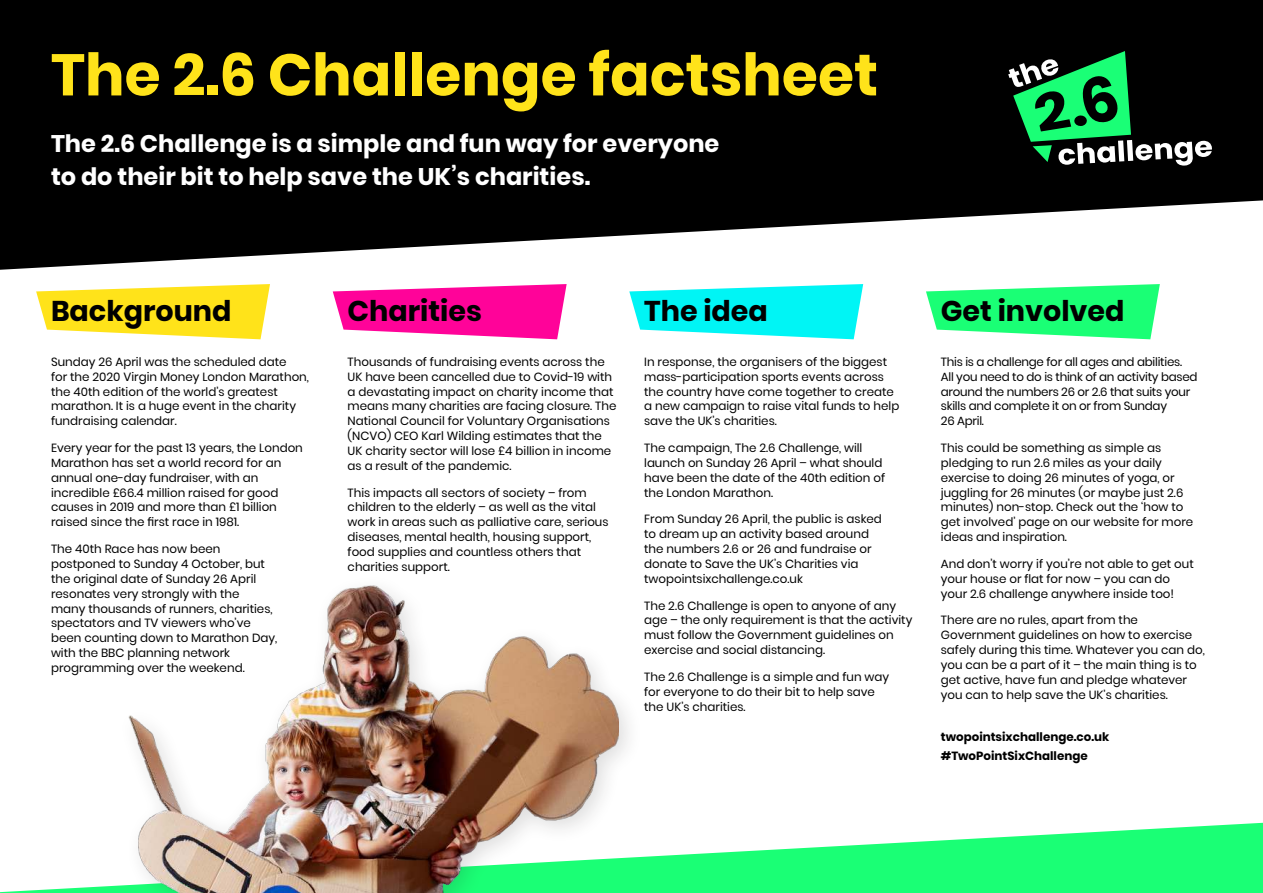
<style>
.page{position:relative;width:1263px;height:893px;background:#fff}
.page>*{position:absolute;margin:0;border:0;box-sizing:border-box;transform-origin:0 0}
.t1{font:700 58.5px "Poppins";color:#ffe31a}
.t2{font:700 28.5px "Poppins";color:#000}
.t3{font:700 24px/33px "Poppins";color:#fff}
.t4{font:11.85px/14.9px "Poppins";color:#000}
.t5{font:11.85px/14.9px "Poppins";letter-spacing:-.02em;color:#000}
.t6{font:700 11.85px/19.5px "Poppins";color:#000}
</style>
<div class="page">
<svg style="left:0;top:823px;width:1263px;height:70px;fill:#1aff75"></svg>
<svg style="left:0;top:0;width:1263px;height:270px;background:#232323"></svg>
<svg style="left:36px;top:284px;width:234px;height:55px"></svg>
<svg style="left:629px;top:284px;width:234px;height:55px"></svg>
<svg style="left:333px;top:284px;width:234px;height:55px"></svg>
<svg style="left:1008px;top:51px;width:204px;height:115px;background:#1d5433"></svg>
<svg style="left:926px;top:284px;width:234px;height:55px"></svg>
<div style="left:118px;top:573px;width:525px;height:320px;background:#221f1f;opacity:.15"></div>
<img style="left:128px;top:583px;width:491px;height:310px">
<h1 class="t1" style="left:51px;top:46px;width:829px">The 2.6 Challenge factsheet</h1>
<h3 class="t3" style="left:51px;top:129px;width:670px">The 2.6 Challenge is a simple and fun way for everyone to do their bit to help save the UK’s charities.</h3>
<h2 class="t2" style="left:51px;top:297px;width:182px">Background</h2>
<p class="t4" style="left:51px;top:354px;width:259px">Sunday 26 April was the scheduled date<br>for the 2020 Virgin Money London Marathon, the 40th edition of the world’s greatest marathon. It is a huge event in the charity fundraising calendar.</p>
<p class="t4" style="left:51px;top:440px;width:253px">Every year for the past 13 years, the London Marathon has set a world record for an annual one-day fundraiser, with an incredible £66.4 million raised for good causes in 2019 and more than £1 billion raised since the first race in 1981.</p>
<p class="t4" style="left:51px;top:541px;width:228px">The 40th Race has now been postponed to Sunday 4 October, but the original date of Sunday 26 April resonates very strongly with the<br>many thousands of runners, charities, spectators and TV viewers who’ve been counting down to Marathon Day, with the BBC planning network programming over the weekend.</p>
<h2 class="t2" style="left:348px;top:297px;width:136px">Charities</h2>
<p class="t4" style="left:348px;top:354px;width:270px">Thousands of fundraising events across the UK have been cancelled due to Covid-19 with a devastating impact on charity income that means many charities are facing closure. The National Council for Voluntary Organisations (NCVO) CEO Karl Wilding estimates that the UK charity sector will lose £4 billion in income as a result of the pandemic.</p>
<p class="t4" style="left:348px;top:485px;width:262px">This impacts all sectors of society – from children to the elderly – as well as the vital work in areas such as palliative care, serious diseases, mental health, housing support, food supplies and countless others that charities support.</p>
<h2 class="t2" style="left:644px;top:297px;width:125px">The idea</h2>
<p class="t4" style="left:644px;top:354px;width:257px">In response, the organisers of the biggest mass-participation sports events across the country have come together to create a new campaign to raise vital funds to help save the UK’s charities.</p>
<p class="t4" style="left:644px;top:440px;width:242px">The campaign, The 2.6 Challenge, will launch on Sunday 26 April – what should have been the date of the 40th edition of the London Marathon.</p>
<p class="t4" style="left:644px;top:512px;width:239px">From Sunday 26 April, the public is asked to dream up an activity based around the numbers 2.6 or 26 and fundraise or donate to Save the UK’s Charities via twopointsixchallenge.co.uk</p>
<p class="t4" style="left:644px;top:598px;width:270px">The 2.6 Challenge is open to anyone of any age – the only requirement is that the activity must follow the Government guidelines on exercise and social distancing.</p>
<p class="t4" style="left:644px;top:669px;width:247px">The 2.6 Challenge is a simple and fun way for everyone to do their bit to help save the UK’s charities.</p>
<h2 class="t2" style="left:941px;top:297px;width:185px">Get involved</h2>
<p class="t5" style="left:941px;top:354px;width:258px">This is a challenge for all ages and abilities.<br>All you need to do is think of an activity based around the numbers 26 or 2.6 that suits your skills and complete it on or from Sunday<br>26 April.</p>
<p class="t4" style="left:941px;top:440px;width:254px">This could be something as simple as pledging to run 2.6 miles as your daily exercise to doing 26 minutes of yoga, or juggling for 26 minutes (or maybe just 2.6 minutes) non-stop. Check out the ‘how to get involved’ page on our website for more ideas and inspiration.</p>
<p class="t4" style="left:941px;top:556px;width:254px">And don’t worry if you’re not able to get out your house or flat for now – you can do your 2.6 challenge anywhere inside too!</p>
<p class="t4" style="left:941px;top:613px;width:265px">There are no rules, apart from the Government guidelines on how to exercise safely during this time. Whatever you can do, you can be a part of it – the main thing is to get active, have fun and pledge whatever you can to help save the UK’s charities.</p>
<p class="t6" style="left:941px;top:727px;width:170px">twopointsixchallenge.co.uk #TwoPointSixChallenge</p>
</div>
